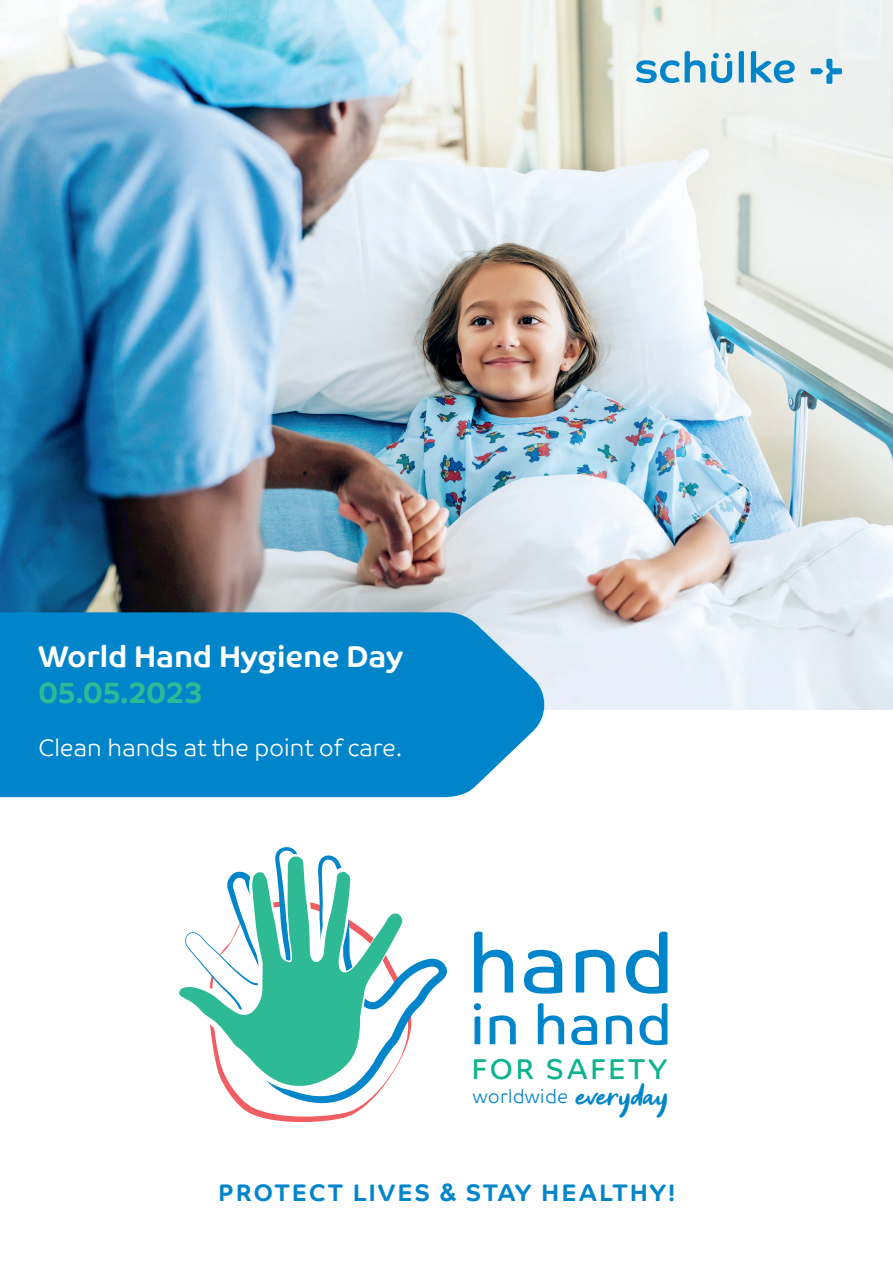
<style>
.page{position:relative;width:893px;height:1263px;background:#fff}
.page>*{position:absolute;margin:0;border:0;box-sizing:border-box;transform-origin:0 0}
.t1{font:82.65px "Co Text";color:#0085cb}
.t2{font:55.65px "Co Text";letter-spacing:-.005em;color:#0085cb}
.t3{font:46.35px "Get Show";color:#0085cb}
.t4{font:700 30.15px "Co Text";letter-spacing:-.01em;color:#fff}
.t5{font:700 30.15px "Co Text";letter-spacing:-.03em;color:#2dba95}
.t6{font:28.8px "Co Text";letter-spacing:.08em;color:#0cb48d}
.t7{font:300 24px "Co Text";letter-spacing:-.01em;color:#fff}
.t8{font:700 24px "Co Text";letter-spacing:.08em;color:#0085cb}
.t9{font:300 18.9px "Co Text";letter-spacing:.005em;color:#0085cb}
.s1{font-family:"Arial"}
</style>
<div class="page">
<img style="left:0;top:0;width:893px;height:709px">
<svg style="left:0;top:612px;width:548px;height:185px;background:#108cce"></svg>
<svg style="left:711px;top:53px;width:21px;height:30px"></svg>
<svg style="left:636px;top:51px;width:69px;height:32px"></svg>
<svg style="left:739px;top:51px;width:5px;height:31px"></svg>
<svg style="left:751px;top:51px;width:44px;height:32px"></svg>
<svg style="left:811px;top:59px;width:31px;height:25px"></svg>
<svg style="left:243px;top:1109px;width:118px;height:13px"></svg>
<svg style="left:235px;top:847px;width:212px;height:256px"></svg>
<svg style="left:229px;top:1093px;width:175px;height:8px"></svg>
<svg style="left:179px;top:853px;width:225px;height:240px"></svg>
<p class="t4" style="left:38px;top:639px;width:366px">World Hand Hygiene Day</p>
<p class="t5" style="left:38px;top:675px;width:166px">05.05.2023</p>
<p class="t7" style="left:38px;top:733px;width:365px">Clean hands at the point of care.</p>
<h1 class="t1" style="left:467px;top:916px;width:209px">hand</h1>
<h2 class="t2" style="left:470px;top:992px;width:204px">in hand</h2>
<p class="t6" style="left:471px;top:1052px;width:198px">FOR SAFETY</p>
<p class="t9" style="left:473px;top:1085px;width:97px">worldwide</p>
<h3 class="t3" style="left:576px;top:1069px;width:94px">everyday</h3>
<p class="t8" style="left:218px;top:1179px;width:458px">PROTECT LIVES <span class="s1">&amp;</span> STAY HEALTHY!</p>
</div>
